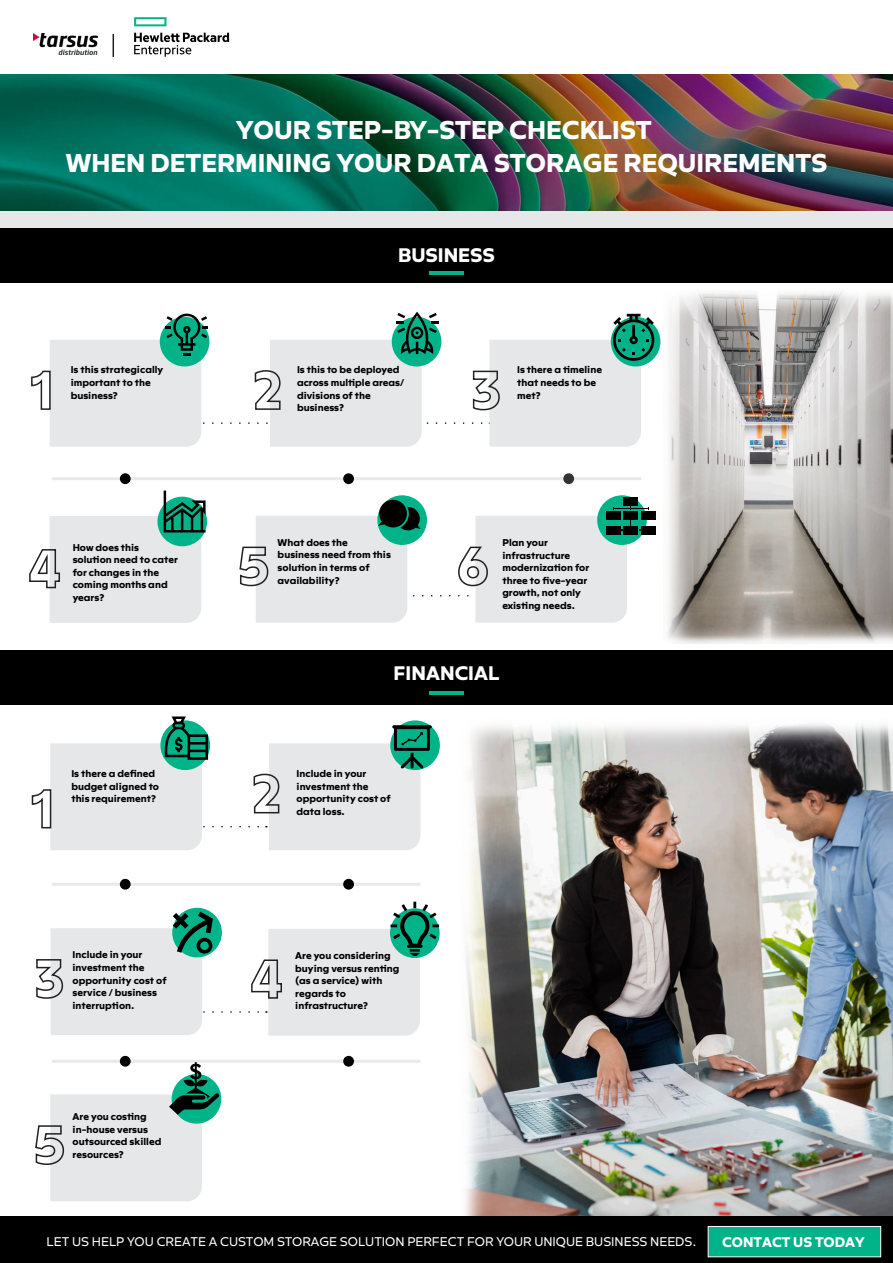
<style>
.page{position:relative;width:893px;height:1263px;background:#fff}
.page>*{position:absolute;margin:0;border:0;box-sizing:border-box;transform-origin:0 0}
.t1{font:700 27.6px/33.2px "Rileno Sans";color:#fff;text-align:center}
.t2{font:700 21px "Rileno Sans";color:#fff}
.t3{font:700 15px "Rileno Sans";color:#fff}
.t4{font:13.5px "Rileno Sans";color:#fff}
.t5{font:700 10.5px/12.6px "Rileno Sans";color:#000}
</style>
<div class="page">
<div style="left:0;top:650px;width:893px;height:54px;background:#000"></div>
<div style="left:0;top:207px;width:893px;height:21px;background:#e6e7e8"></div>
<img style="left:0;top:74px;width:893px;height:137px">
<img style="left:34px;top:34px;width:64px;height:21px">
<svg style="left:134px;top:17px;width:32px;height:9px"></svg>
<svg style="left:134px;top:33px;width:95px;height:24px"></svg>
<svg style="left:113px;top:34px;width:1px;height:23px"></svg>
<hr style="left:52px;top:477px;width:589px;height:3px;background:#e9e9e9">
<div style="left:120px;top:473px;width:11px;height:11px;background:#000;border-radius:50%"></div>
<div style="left:343px;top:473px;width:11px;height:11px;background:#000;border-radius:50%"></div>
<div style="left:563px;top:473px;width:11px;height:11px;background:#333;border-radius:50%"></div>
<hr style="left:52px;top:883px;width:368px;height:3px;background:#e9e9e9">
<div style="left:120px;top:879px;width:11px;height:11px;background:#000;border-radius:50%"></div>
<div style="left:343px;top:879px;width:11px;height:11px;background:#000;border-radius:50%"></div>
<hr style="left:52px;top:1060px;width:368px;height:3px;background:#e9e9e9">
<div style="left:120px;top:1056px;width:11px;height:11px;background:#000;border-radius:50%"></div>
<div style="left:343px;top:1056px;width:11px;height:11px;background:#000;border-radius:50%"></div>
<div style="left:611px;top:317px;width:49px;height:49px;background:#00b388;border-radius:50%"></div>
<svg style="left:31px;top:312px;width:623px;height:135px"></svg>
<svg style="left:29px;top:491px;width:177px;height:132px"></svg>
<svg style="left:597px;top:495px;width:50px;height:50px"></svg>
<svg style="left:377px;top:495px;width:50px;height:50px"></svg>
<div style="left:624px;top:497px;width:14px;height:8px;background:#000"></div>
<div style="left:641px;top:511px;width:14px;height:8px;background:#000"></div>
<div style="left:624px;top:511px;width:14px;height:8px;background:#000"></div>
<div style="left:641px;top:526px;width:14px;height:8px;background:#000"></div>
<div style="left:624px;top:526px;width:14px;height:8px;background:#000"></div>
<hr style="left:613px;top:508px;width:36px;height:1px;background:#000">
<svg style="left:239px;top:500px;width:392px;height:123px"></svg>
<div style="left:390px;top:720px;width:50px;height:50px;background:#00b388;border-radius:50%"></div>
<svg style="left:31px;top:716px;width:401px;height:134px"></svg>
<svg style="left:36px;top:902px;width:403px;height:134px"></svg>
<svg style="left:35px;top:1062px;width:184px;height:139px"></svg>
<div style="left:0;top:228px;width:893px;height:55px;background:#000"></div>
<hr style="left:429px;top:271px;width:35px;height:3px;background:#00b388">
<hr style="left:429px;top:691px;width:35px;height:3px;background:#00b388">
<img style="left:465px;top:724px;width:428px;height:492px">
<img style="left:667px;top:291px;width:226px;height:353px">
<div style="left:0;top:1216px;width:893px;height:47px;background:#000"></div>
<div style="left:708px;top:1226px;width:173px;height:31px;background:#00b388;border:1px solid #fff"></div>
<h1 class="t1" style="left:66px;top:112px;width:763px">YOUR STEP-BY-STEP CHECKLIST<br>WHEN DETERMINING YOUR DATA STORAGE REQUIREMENTS</h1>
<h2 class="t2" style="left:398px;top:240px;width:98px">BUSINESS</h2>
<p class="t5" style="left:71px;top:363px;width:94px">Is this strategically important to the business?</p>
<p class="t5" style="left:297px;top:363px;width:109px">Is this to be deployed across multiple areas/ divisions of the business?</p>
<p class="t5" style="left:517px;top:363px;width:86px">Is there a timeline that needs to be met?</p>
<p class="t5" style="left:73px;top:541px;width:107px">How does this solution need to cater for changes in the coming months and years?</p>
<p class="t5" style="left:278px;top:536px;width:115px">What does the business need from this solution in terms of availability?</p>
<p class="t5" style="left:502px;top:536px;width:88px">Plan your infrastructure modernization for three to five-year growth, not only existing needs.</p>
<h2 class="t2" style="left:394px;top:658px;width:107px">FINANCIAL</h2>
<p class="t5" style="left:71px;top:767px;width:89px">Is there a defined budget aligned to this requirement?</p>
<p class="t5" style="left:297px;top:767px;width:96px">Include in your investment the opportunity cost of data loss.</p>
<p class="t5" style="left:73px;top:948px;width:96px">Include in your investment the opportunity cost of service / business interruption.</p>
<p class="t5" style="left:295px;top:949px;width:106px">Are you considering buying versus renting (as a service) with regards to infrastructure?</p>
<p class="t5" style="left:73px;top:1110px;width:90px">Are you costing in-house versus outsourced skilled resources?</p>
<p class="t4" style="left:47px;top:1233px;width:651px">LET US HELP YOU CREATE A CUSTOM STORAGE SOLUTION PERFECT FOR YOUR UNIQUE BUSINESS NEEDS.</p>
<h3 class="t3" style="left:722px;top:1231px;width:144px">CONTACT US TODAY</h3>
</div>
